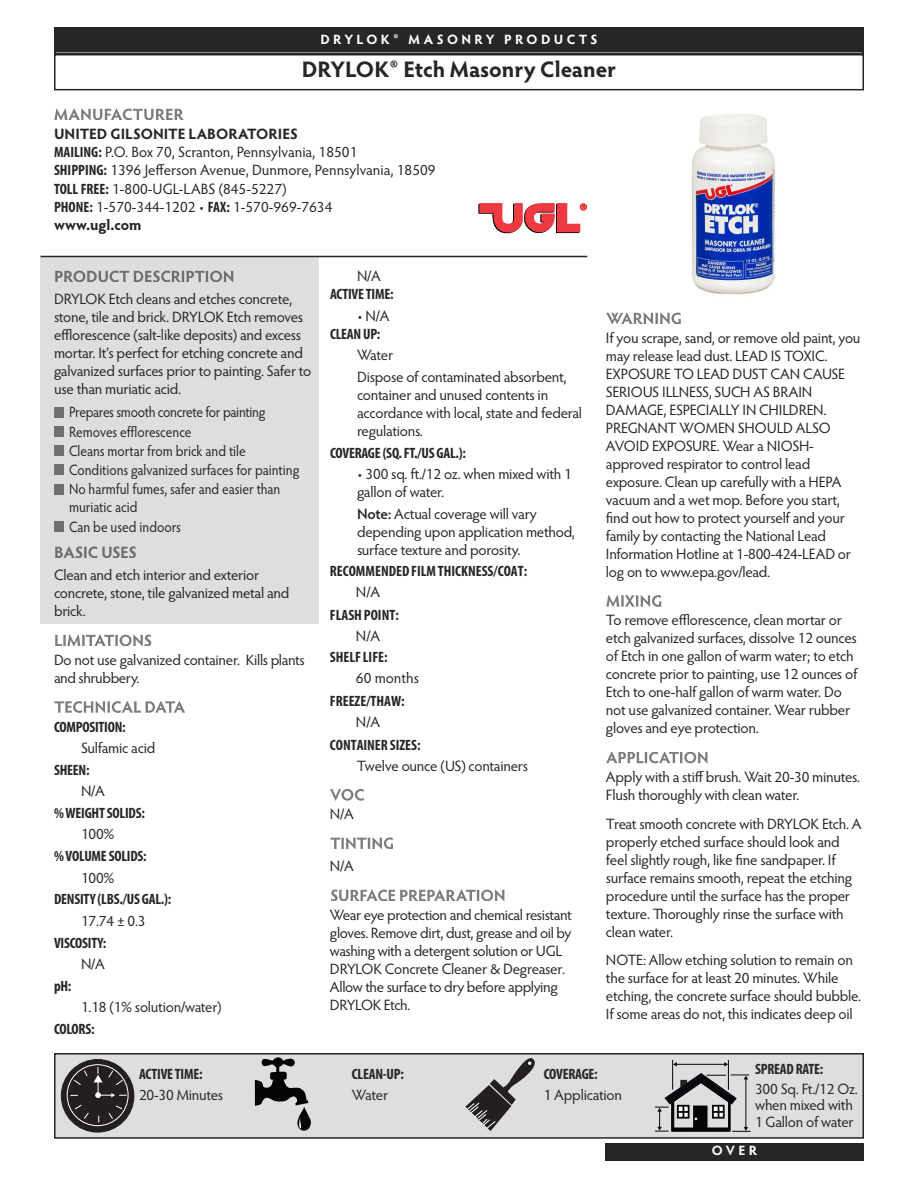
<style>
.page{position:relative;width:918px;height:1188px;background:#fff}
.page>*{position:absolute;margin:0;border:0;box-sizing:border-box;transform-origin:0 0}
.t1{font:700 22.5px "Hypatia Sans Pro";color:#272627}
.t2{font:15px/18px "Hypatia Sans Pro";letter-spacing:-.015em;color:#272627}
.t3{font:700 condensed 15px "Myriad Pro";letter-spacing:-.015em;color:#272627}
.t4{font:15px/19px "Hypatia Sans Pro";letter-spacing:-.015em;color:#272627;scale:.9 1}
.t5{font:700 13.5px "Hypatia Sans Pro";letter-spacing:.25em;color:#fff}
.t6{font:8.7px "Helvetica";color:#ee3a41}
.s1{font-weight:700}
.s2{font-family:"Myriad Pro";font-weight:700;font-stretch:condensed}
.s3{font-weight:600}
</style>
<div class="page">
<div style="left:40px;top:257px;width:279px;height:367px;background:#dfdedf"></div>
<div style="left:54px;top:54px;width:810px;height:36px;border:2px solid #272627"></div>
<svg style="left:55px;top:271px;width:139px;height:11px"></svg>
<div style="left:54px;top:407px;width:10px;height:10px;background:#707070"></div>
<div style="left:54px;top:426px;width:10px;height:11px;background:#707070"></div>
<div style="left:54px;top:446px;width:10px;height:10px;background:#707070"></div>
<div style="left:54px;top:465px;width:10px;height:10px;background:#707070"></div>
<div style="left:54px;top:484px;width:10px;height:10px;background:#707070"></div>
<div style="left:54px;top:521px;width:10px;height:11px;background:#707070"></div>
<svg style="left:55px;top:546px;width:81px;height:12px"></svg>
<svg style="left:55px;top:635px;width:96px;height:11px"></svg>
<svg style="left:54px;top:701px;width:131px;height:12px"></svg>
<svg style="left:330px;top:789px;width:34px;height:12px"></svg>
<svg style="left:330px;top:837px;width:63px;height:12px"></svg>
<svg style="left:331px;top:890px;width:125px;height:11px"></svg>
<svg style="left:606px;top:313px;width:75px;height:11px"></svg>
<svg style="left:606px;top:595px;width:55px;height:12px"></svg>
<svg style="left:606px;top:752px;width:102px;height:11px"></svg>
<svg style="left:478px;top:203px;width:102px;height:31px"></svg>
<svg style="left:54px;top:109px;width:130px;height:11px"></svg>
<hr style="left:40px;top:256px;width:547px;height:1px;background:#272627">
<img style="left:692px;top:114px;width:84px;height:181px">
<div style="left:56px;top:28px;width:807px;height:24px;background:#272627"></div>
<div style="left:54px;top:27px;width:810px;height:27px;border:2px solid #272627"></div>
<div style="left:605px;top:1144px;width:259px;height:17px;background:#272627"></div>
<div style="left:55px;top:1054px;width:808px;height:84px;background:#dfdedf"></div>
<div style="left:54px;top:1053px;width:810px;height:86px;border:2px solid #272627"></div>
<div style="left:61px;top:1060px;width:73px;height:72px;background:#231f20;border-radius:50%"></div>
<div style="left:61px;top:1059px;width:73px;height:74px;border:1px solid #231f20;border-radius:50%"></div>
<div style="left:67px;top:1064px;width:62px;height:62px;border:1px solid #fff;border-radius:50%"></div>
<svg style="left:73px;top:1069px;width:15px;height:16px"></svg>
<svg style="left:74px;top:1104px;width:15px;height:16px"></svg>
<svg style="left:108px;top:1105px;width:15px;height:15px"></svg>
<svg style="left:94px;top:1067px;width:33px;height:31px"></svg>
<svg style="left:255px;top:1054px;width:70px;height:77px"></svg>
<svg style="left:465px;top:1058px;width:70px;height:73px"></svg>
<hr style="left:672px;top:1060px;width:1px;height:30px;background:#050504">
<hr style="left:728px;top:1060px;width:1px;height:30px;background:#050504">
<hr style="left:676px;top:1064px;width:49px;height:1px;background:#09090d">
<svg style="left:724px;top:1062px;width:4px;height:5px"></svg>
<svg style="left:673px;top:1062px;width:4px;height:5px"></svg>
<svg style="left:655px;top:1073px;width:96px;height:59px"></svg>
<p class="t5" style="left:320px;top:34px;width:279px">DRYLOK® MASONRY PRODUCTS</p>
<h1 class="t1" style="left:302px;top:61px;width:316px">DRYLOK® Etch Masonry Cleaner</h1>
<p class="t2" style="left:54px;top:126px;width:383px"><span class="s1">UNITED GILSONITE LABORATORIES<br></span><span class="s2">MAILING:</span> P.O. Box 70, Scranton, Pennsylvania, 18501<br><span class="s2">SHIPPING:</span> 1396 Jefferson Avenue, Dunmore, Pennsylvania, 18509<br><span class="s2">TOLL FREE:</span> 1-800-UGL-LABS (845-5227)<br><span class="s2">PHONE:</span> 1-570-344-1202 • <span class="s2">FAX:</span> 1-570-969-7634<br><span class="s1">www.ugl.com</span></p>
<p class="t6" style="left:580px;top:203px;width:8px">®</p>
<p class="t2" style="left:54px;top:292px;width:259px">DRYLOK Etch cleans and etches concrete, stone, tile and brick. DRYLOK Etch removes efflorescence (salt-like deposits) and excess mortar. It’s perfect for etching concrete and galvanized surfaces prior to painting. Safer to use than muriatic acid.</p>
<p class="t4" style="left:69px;top:404px;width:257px">Prepares smooth concrete for painting<br>Removes efflorescence<br>Cleans mortar from brick and tile<br>Conditions galvanized surfaces for painting<br>No harmful fumes, safer and easier than muriatic acid<br>Can be used indoors</p>
<p class="t2" style="left:54px;top:568px;width:237px">Clean and etch interior and exterior concrete, stone, tile galvanized metal and brick.</p>
<p class="t2" style="left:54px;top:652px;width:252px">Do not use galvanized container. Kills plants and shrubbery.</p>
<p class="t3" style="left:54px;top:721px;width:73px">COMPOSITION:</p>
<p class="t2" style="left:81px;top:740px;width:76px">Sulfamic acid</p>
<p class="t3" style="left:54px;top:765px;width:37px">SHEEN:</p>
<p class="t2" style="left:81px;top:784px;width:25px">N/A</p>
<p class="t3" style="left:54px;top:808px;width:92px">% WEIGHT SOLIDS:</p>
<p class="t2" style="left:81px;top:827px;width:35px">100%</p>
<p class="t3" style="left:54px;top:851px;width:94px">% VOLUME SOLIDS:</p>
<p class="t2" style="left:81px;top:870px;width:35px">100%</p>
<p class="t3" style="left:54px;top:894px;width:119px">DENSITY (LBS./US GAL.):</p>
<p class="t2" style="left:81px;top:913px;width:66px">17.74 ± 0.3</p>
<p class="t3" style="left:54px;top:937px;width:54px">VISCOSITY:</p>
<p class="t2" style="left:81px;top:956px;width:25px">N/A</p>
<p class="t3" style="left:54px;top:981px;width:19px">pH:</p>
<p class="t2" style="left:81px;top:1000px;width:142px">1.18 (1% solution/water)</p>
<p class="t3" style="left:54px;top:1024px;width:42px">COLORS:</p>
<p class="t2" style="left:357px;top:268px;width:25px">N/A</p>
<p class="t3" style="left:330px;top:289px;width:65px">ACTIVE TIME:</p>
<p class="t2" style="left:357px;top:308px;width:34px">• N/A</p>
<p class="t3" style="left:330px;top:329px;width:52px">CLEAN UP:</p>
<p class="t2" style="left:357px;top:346px;width:211px;line-height:21.6px">Water<br>Dispose of contaminated absorbent,</p>
<p class="t2" style="left:357px;top:387px;width:227px">container and unused contents in accordance with local, state and federal regulations.</p>
<p class="t3" style="left:330px;top:447px;width:138px">COVERAGE (SQ. FT./US GAL.):</p>
<p class="t2" style="left:357px;top:466px;width:216px">• 300 sq. ft./12 oz. when mixed with 1 gallon of water.</p>
<p class="t2" style="left:357px;top:506px;width:219px"><span class="s3">Note:</span> Actual coverage will vary depending upon application method, surface texture and porosity.</p>
<p class="t3" style="left:330px;top:566px;width:199px">RECOMMENDED FILM THICKNESS/COAT:</p>
<p class="t2" style="left:356px;top:584px;width:26px">N/A</p>
<p class="t3" style="left:330px;top:610px;width:70px">FLASH POINT:</p>
<p class="t2" style="left:356px;top:628px;width:26px">N/A</p>
<p class="t3" style="left:330px;top:652px;width:59px">SHELF LIFE:</p>
<p class="t2" style="left:356px;top:669px;width:65px">60 months</p>
<p class="t3" style="left:330px;top:696px;width:76px">FREEZE/THAW:</p>
<p class="t2" style="left:356px;top:714px;width:26px">N/A</p>
<p class="t3" style="left:330px;top:739px;width:92px">CONTAINER SIZES:</p>
<p class="t2" style="left:357px;top:758px;width:173px">Twelve ounce (US) containers</p>
<p class="t2" style="left:330px;top:807px;width:25px">N/A</p>
<p class="t2" style="left:330px;top:859px;width:25px">N/A</p>
<p class="t2" style="left:330px;top:907px;width:243px">Wear eye protection and chemical resistant gloves. Remove dirt, dust, grease and oil by washing with a detergent solution or UGL DRYLOK Concrete Cleaner &amp; Degreaser.<br>Allow the surface to dry before applying DRYLOK Etch.</p>
<p class="t2" style="left:606px;top:330px;width:256px">If you scrape, sand, or remove old paint, you may release lead dust. LEAD IS TOXIC.<br>EXPOSURE TO LEAD DUST CAN CAUSE SERIOUS ILLNESS, SUCH AS BRAIN DAMAGE, ESPECIALLY IN CHILDREN.<br>PREGNANT WOMEN SHOULD ALSO AVOID EXPOSURE. Wear a NIOSH&shy;approved respirator to control lead exposure. Clean up carefully with a HEPA vacuum and a wet mop. Before you start, find out how to protect yourself and your family by contacting the National Lead Information Hotline at 1-800-424-LEAD or log on to www.epa.gov/lead.</p>
<p class="t2" style="left:606px;top:613px;width:253px">To remove efflorescence, clean mortar or etch galvanized surfaces, dissolve 12 ounces of Etch in one gallon of warm water; to etch concrete prior to painting, use 12 ounces of Etch to one-half gallon of warm water. Do not use galvanized container. Wear rubber gloves and eye protection.</p>
<p class="t2" style="left:606px;top:769px;width:256px">Apply with a stiff brush. Wait 20-30 minutes.<br>Flush thoroughly with clean water.</p>
<p class="t2" style="left:606px;top:816px;width:257px">Treat smooth concrete with DRYLOK Etch. A properly etched surface should look and feel slightly rough, like fine sandpaper. If surface remains smooth, repeat the etching procedure until the surface has the proper texture. Thoroughly rinse the surface with clean water.</p>
<p class="t2" style="left:606px;top:953px;width:257px">NOTE: Allow etching solution to remain on the surface for at least 20 minutes. While etching, the concrete surface should bubble.<br>If some areas do not, this indicates deep oil</p>
<p class="t3" style="left:139px;top:1068px;width:65px">ACTIVE TIME:</p>
<p class="t2" style="left:139px;top:1087px;width:86px">20-30 Minutes</p>
<p class="t3" style="left:352px;top:1068px;width:53px">CLEAN-UP:</p>
<p class="t2" style="left:352px;top:1087px;width:38px">Water</p>
<p class="t3" style="left:544px;top:1068px;width:56px">COVERAGE:</p>
<p class="t2" style="left:544px;top:1087px;width:80px">1 Application</p>
<p class="t3" style="left:755px;top:1063px;width:70px">SPREAD RATE:</p>
<p class="t2" style="left:755px;top:1082px;width:104px;line-height:16.5px">300 Sq. Ft./12 Oz. when mixed with<br>1 Gallon of water</p>
<p class="t5" style="left:712px;top:1146px;width:47px">OVER</p>
</div>
